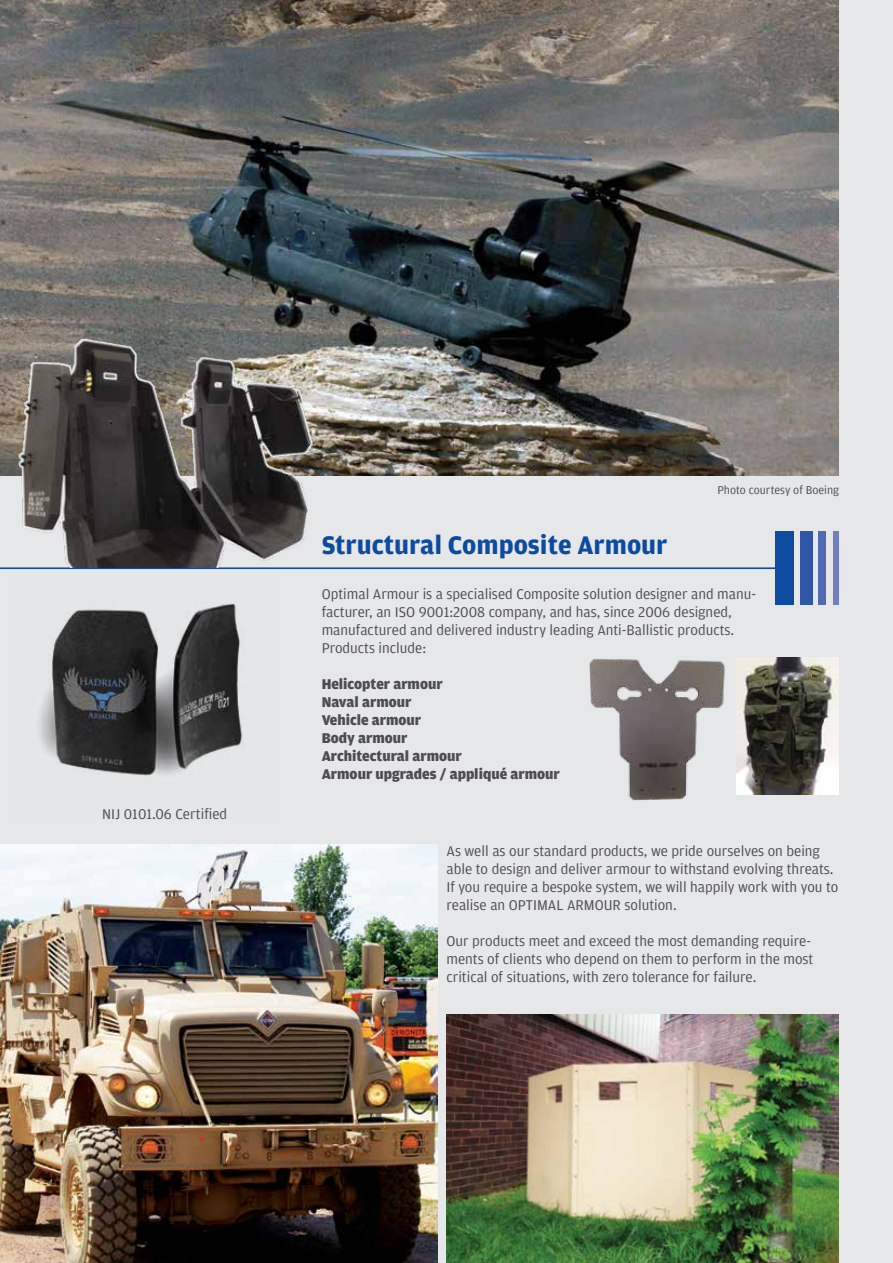
<style>
.page{position:relative;width:893px;height:1263px;background:#e6e7e8}
.page>*{position:absolute;margin:0;border:0;box-sizing:border-box;transform-origin:0 0}
.t1{font:700 27px "Amplitude";color:#0d4ba0}
.t2{font:15px/18px "Amplitude";color:#4d4d4f}
.t3{font:900 15px/18px "Amplitude";color:#4d4d4f}
.t4{font:12px "Amplitude";color:#4d4d4f}
</style>
<div class="page">
<img style="left:0;top:844px;width:437px;height:419px">
<img style="left:446px;top:1014px;width:393px;height:249px">
<img style="left:39px;top:603px;width:204px;height:173px">
<img style="left:736px;top:657px;width:103px;height:138px">
<img style="left:589px;top:658px;width:136px;height:143px">
<img style="left:0;top:0;width:839px;height:476px">
<svg style="left:0;top:567px;width:775px;height:2px;background:#3764a2"></svg>
<div style="left:834px;top:531px;width:5px;height:74px;background:#717fbe"></div>
<div style="left:818px;top:531px;width:8px;height:74px;background:#526ab2"></div>
<div style="left:800px;top:531px;width:12px;height:74px;background:#3057a7"></div>
<div style="left:775px;top:531px;width:19px;height:74px;background:#0d4ba0"></div>
<img style="left:17px;top:339px;width:305px;height:228px">
<p class="t2" style="left:102px;top:805px;width:127px">NIJ 0101.06 Certified</p>
<h1 class="t1" style="left:322px;top:530px;width:347px">Structural Composite Armour</h1>
<p class="t4" style="left:717px;top:484px;width:123px">Photo courtesy of Boeing</p>
<p class="t2" style="left:322px;top:586px;width:436px">Optimal Armour is a specialised Composite solution designer and manu&shy;facturer, an ISO 9001:2008 company, and has, since 2006 designed, manufactured and delivered industry leading Anti-Ballistic products.<br>Products include:</p>
<p class="t3" style="left:322px;top:676px;width:240px">Helicopter armour<br>Naval armour<br>Vehicle armour<br>Body armour<br>Architectural armour<br>Armour upgrades / appliqué armour</p>
<p class="t2" style="left:446px;top:842px;width:393px">As well as our standard products, we pride ourselves on being able to design and deliver armour to withstand evolving threats.<br>If you require a bespoke system, we will happily work with you to realise an OPTIMAL ARMOUR solution.</p>
<p class="t2" style="left:446px;top:932px;width:368px">Our products meet and exceed the most demanding require&shy;ments of clients who depend on them to perform in the most critical of situations, with zero tolerance for failure.</p>
</div>
